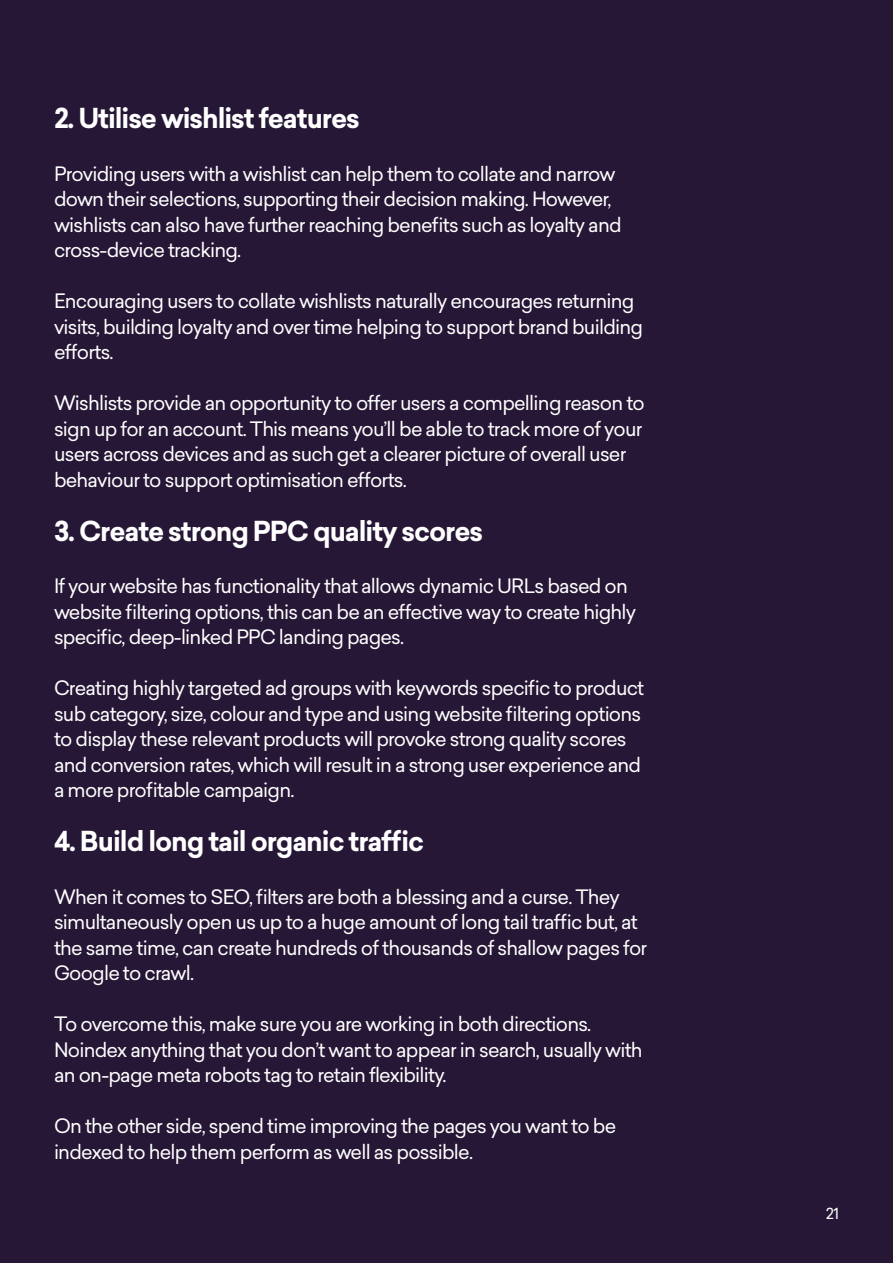
<style>
.page{position:relative;width:893px;height:1263px;background:#261736}
.page>*{position:absolute;margin:0;border:0;box-sizing:border-box;transform-origin:0 0}
.t1{font:700 27px "Sailec";letter-spacing:-.04em;color:#fff}
.t2{font:19.5px/25.5px "Sailec";letter-spacing:-.04em;color:#fff}
.t3{font:15px "Sailec";color:#fff}
</style>
<div class="page">
<p class="t1" style="left:54px;top:99px;width:307px">2. Utilise wishlist features</p>
<p class="t2" style="left:54px;top:161px;width:569px">Providing users with a wishlist can help them to collate and narrow down their selections, supporting their decision making. However, wishlists can also have further reaching benefits such as loyalty and cross-device tracking.</p>
<p class="t2" style="left:54px;top:288px;width:591px">Encouraging users to collate wishlists naturally encourages returning visits, building loyalty and over time helping to support brand building efforts.</p>
<p class="t2" style="left:54px;top:390px;width:592px">Wishlists provide an opportunity to offer users a compelling reason to sign up for an account. This means you’ll be able to track more of your users across devices and as such get a clearer picture of overall user behaviour to support optimisation efforts.</p>
<p class="t1" style="left:54px;top:512px;width:431px">3. Create strong PPC quality scores</p>
<p class="t2" style="left:54px;top:573px;width:584px">If your website has functionality that allows dynamic URLs based on website filtering options, this can be an effective way to create highly specific, deep-linked PPC landing pages.</p>
<p class="t2" style="left:54px;top:675px;width:592px">Creating highly targeted ad groups with keywords specific to product sub category, size, colour and type and using website filtering options to display these relevant products will provoke strong quality scores and conversion rates, which will result in a strong user experience and a more profitable campaign.</p>
<p class="t1" style="left:54px;top:822px;width:372px">4. Build long tail organic traffic</p>
<p class="t2" style="left:54px;top:884px;width:595px">When it comes to SEO, filters are both a blessing and a curse. They simultaneously open us up to a huge amount of long tail traffic but, at the same time, can create hundreds of thousands of shallow pages for Google to crawl.</p>
<p class="t2" style="left:54px;top:1011px;width:590px">To overcome this, make sure you are working in both directions.<br>Noindex anything that you don’t want to appear in search, usually with an on-page meta robots tag to retain flexibility.</p>
<p class="t2" style="left:54px;top:1113px;width:564px">On the other side, spend time improving the pages you want to be indexed to help them perform as well as possible.</p>
<p class="t3" style="left:826px;top:1203px;width:15px">21</p>
</div>
